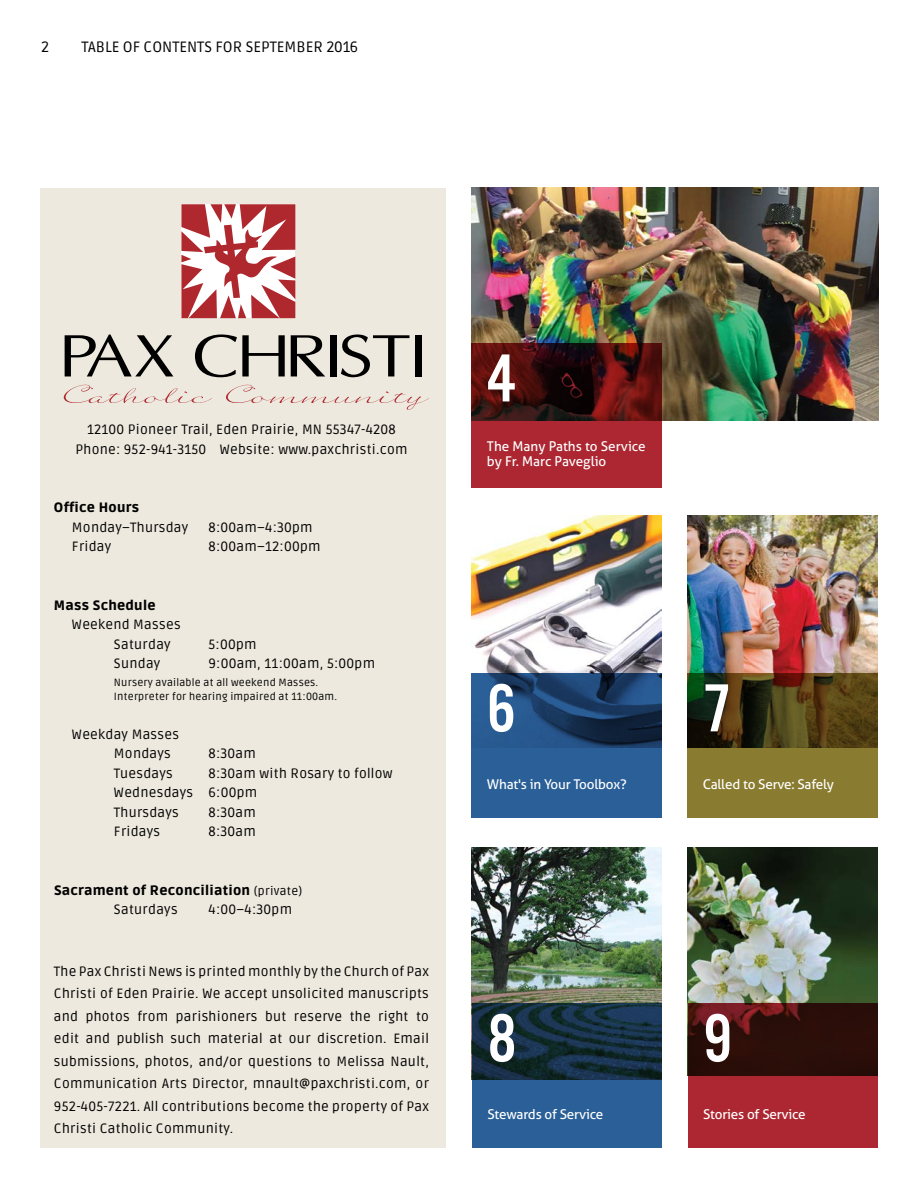
<style>
.page{position:relative;width:918px;height:1188px;background:#fff}
.page>*{position:absolute;margin:0;border:0;box-sizing:border-box;transform-origin:0 0}
.t1{font:70.5px "U.S.101";color:#fff}
.t2{font:15px "Ruda";color:#000}
.t3{font:13.5px/22.5px "Ruda";letter-spacing:.02em;color:#000}
.t4{font:13.5px/15px "Aller";letter-spacing:-.015em;color:#fff}
.t5{font:900 13.5px/19.5px "Ruda";letter-spacing:.02em;color:#000}
.t6{font:10.5px/13.5px "Ruda";letter-spacing:.02em;color:#000}
.s1{font-weight:400;font-size:12px}
.s2{font-weight:400}
</style>
<div class="page">
<img style="left:472px;top:847px;width:190px;height:156px">
<img style="left:687px;top:847px;width:190px;height:228px">
<img style="left:472px;top:516px;width:190px;height:157px">
<img style="left:687px;top:516px;width:191px;height:157px">
<img style="left:472px;top:188px;width:406px;height:232px">
<div style="left:40px;top:188px;width:406px;height:960px;background:#ede9de"></div>
<svg style="left:65px;top:335px;width:108px;height:41px"></svg>
<svg style="left:195px;top:335px;width:90px;height:42px"></svg>
<svg style="left:291px;top:335px;width:34px;height:41px"></svg>
<div style="left:330px;top:335px;width:6px;height:41px;background:#000"></div>
<svg style="left:341px;top:335px;width:68px;height:42px"></svg>
<div style="left:415px;top:335px;width:7px;height:41px;background:#000"></div>
<svg style="left:64px;top:385px;width:148px;height:18px"></svg>
<svg style="left:226px;top:385px;width:203px;height:25px"></svg>
<svg style="left:181px;top:204px;width:114px;height:114px;background:#d48d90"></svg>
<svg style="left:472px;top:1003px;width:190px;height:145px;background:#1f4568"></svg>
<svg style="left:688px;top:1003px;width:189px;height:145px;background:#6f1b1e"></svg>
<svg style="left:472px;top:673px;width:190px;height:144px;background:#235082"></svg>
<svg style="left:687px;top:673px;width:191px;height:144px;background:#635721"></svg>
<svg style="left:472px;top:343px;width:190px;height:145px;background:#741a1e"></svg>
<p class="t2" style="left:41px;top:39px;width:10px">2</p>
<p class="t2" style="left:82px;top:39px;width:278px">TABLE OF CONTENTS FOR SEPTEMBER 2016</p>
<p class="t3" style="left:75px;top:420px;width:334px;line-height:19.5px;text-align:center">12100 Pioneer Trail, Eden Prairie, MN 55347-4208<br>Phone: 952-941-3150 Website: www.paxchristi.com</p>
<p class="t5" style="left:54px;top:498px;width:87px">Office Hours</p>
<p class="t3" style="left:72px;top:516px;width:118px">Monday–Thursday</p>
<p class="t3" style="left:208px;top:516px;width:106px">8:00am–4:30pm</p>
<p class="t3" style="left:72px;top:536px;width:41px">Friday</p>
<p class="t3" style="left:208px;top:536px;width:114px">8:00am–12:00pm</p>
<p class="t5" style="left:54px;top:596px;width:103px">Mass Schedule</p>
<p class="t3" style="left:114px;top:615px;width:68px;line-height:19.5px;text-indent:-42px">Weekend Masses<br>Saturday</p>
<p class="t3" style="left:208px;top:633px;width:50px">5:00pm</p>
<p class="t3" style="left:114px;top:653px;width:48px">Sunday</p>
<p class="t3" style="left:208px;top:653px;width:168px">9:00am, 11:00am, 5:00pm</p>
<p class="t6" style="left:114px;top:676px;width:225px">Nursery available at all weekend Masses.<br>Interpreter for hearing impaired at 11:00am.</p>
<p class="t3" style="left:114px;top:725px;width:67px;line-height:19.5px;text-indent:-42px">Weekday Masses<br>Mondays</p>
<p class="t3" style="left:208px;top:743px;width:49px">8:30am</p>
<p class="t3" style="left:114px;top:764px;width:280px;line-height:19.5px;text-indent:94px">8:30am with Rosary to follow<br>Wednesdays 6:00pm<br>Thursdays</p>
<p class="t3" style="left:114px;top:762px;width:60px">Tuesdays</p>
<p class="t3" style="left:208px;top:801px;width:49px">8:30am</p>
<p class="t3" style="left:114px;top:821px;width:48px">Fridays</p>
<p class="t3" style="left:208px;top:821px;width:49px">8:30am</p>
<p class="t5" style="left:114px;top:881px;width:190px;text-indent:-60px">Sacrament of Reconciliation <span class="s1">(private)<br></span><span class="s2">Saturdays</span></p>
<p class="t3" style="left:208px;top:899px;width:85px">4:00–4:30pm</p>
<p class="t3" style="left:54px;top:960px;width:377px;text-align:justify">The Pax Christi News is printed monthly by the Church of Pax Christi of Eden Prairie. We accept unsolicited manuscripts and photos from parishioners but reserve the right to edit and publish such material at our discretion. Email submissions, photos, and/or questions to Melissa Nault, Communication Arts Director, mnault@paxchristi.com, or 952-405-7221. All contributions become the property of Pax Christi Catholic Community.</p>
<h1 class="t1" style="left:487px;top:341px;width:30px">4</h1>
<p class="t4" style="left:487px;top:439px;width:160px">The Many Paths to Service by Fr. Marc Paveglio</p>
<h1 class="t1" style="left:487px;top:671px;width:30px">6</h1>
<h1 class="t1" style="left:703px;top:671px;width:30px">7</h1>
<p class="t4" style="left:487px;top:776px;width:141px">What's in Your Toolbox?</p>
<p class="t4" style="left:703px;top:776px;width:133px">Called to Serve: Safely</p>
<h1 class="t1" style="left:488px;top:1001px;width:30px">8</h1>
<h1 class="t1" style="left:703px;top:1001px;width:30px">9</h1>
<p class="t4" style="left:488px;top:1106px;width:117px">Stewards of Service</p>
<p class="t4" style="left:703px;top:1106px;width:104px">Stories of Service</p>
</div>
